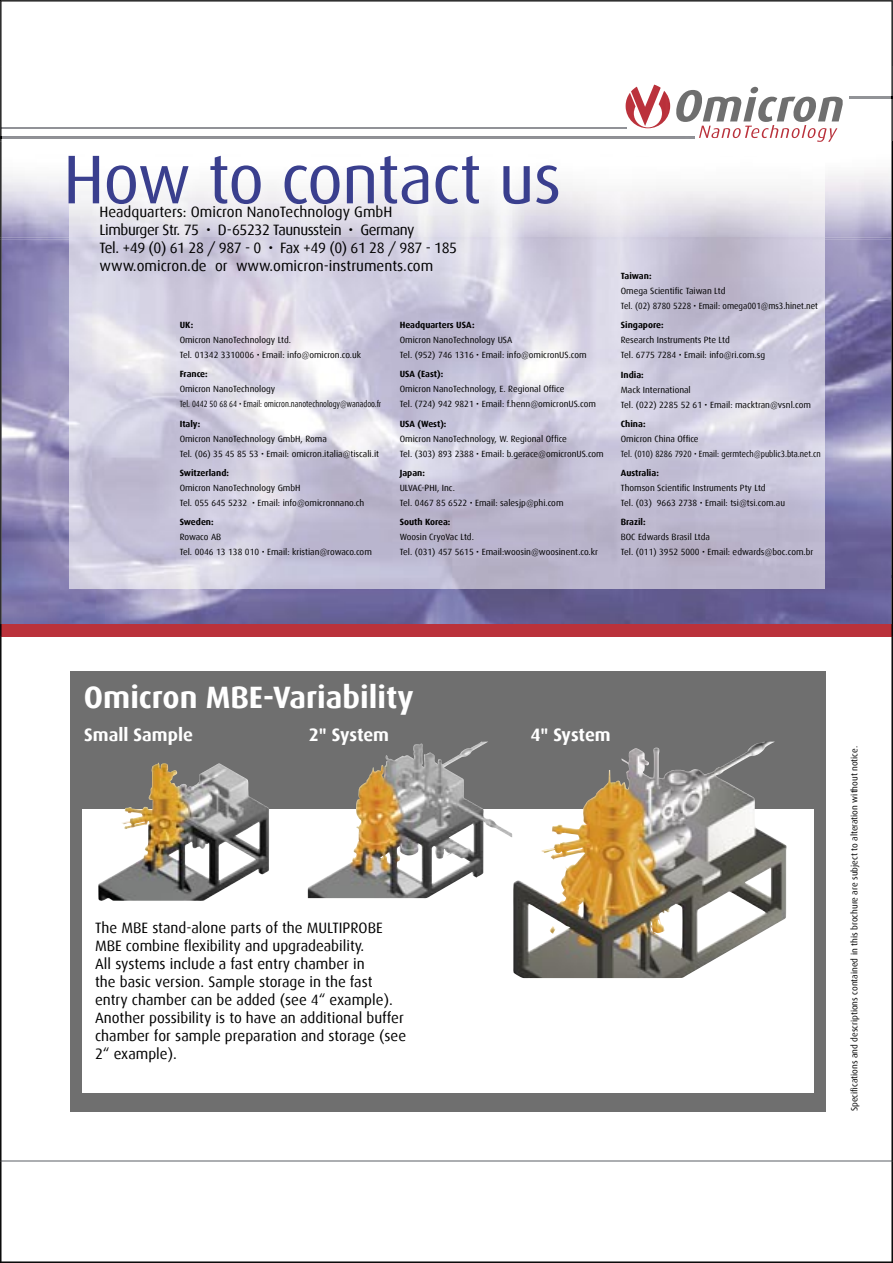
<style>
.page{position:relative;width:893px;height:1263px;background:#fff}
.page>*{position:absolute;margin:0;border:0;box-sizing:border-box;transform-origin:0 0}
.t1{font:69px "Dax";letter-spacing:-.015em;color:#3a3f8e}
.t2{font:700 30.9px "Dax";color:#fff}
.t3{font:700 18px "Dax";color:#fff}
.t4{font:15px/18px "Dax";color:#000}
.t5{font:9px/15px "Dax";color:#000}
.t6{font:700 9px "Dax";color:#000}
</style>
<div class="page">
<img style="left:54px;top:239px;width:51px;height:385px">
<img style="left:105px;top:577px;width:733px;height:47px">
<img style="left:825px;top:239px;width:13px;height:338px">
<img style="left:838px;top:239px;width:54px;height:385px">
<svg style="left:0;top:637px;width:893px;height:626px"></svg>
<hr style="left:892px;top:239px;width:1px;height:385px;background:#000">
<img style="left:0;top:239px;width:53px;height:385px">
<img style="left:0;top:0;width:893px;height:66px">
<img style="left:0;top:66px;width:893px;height:173px">
<hr style="left:0;top:1160px;width:893px;height:2px;background:#acaeb1">
<div style="left:0;top:624px;width:893px;height:13px;background:#ba323b"></div>
<img style="left:70px;top:157px;width:755px;height:431px">
<img style="left:70px;top:238px;width:755px;height:1px">
<div style="left:70px;top:671px;width:756px;height:441px;background:#6f6f6f"></div>
<div style="left:83px;top:810px;width:569px;height:283px;background:#fff"></div>
<div style="left:597px;top:810px;width:217px;height:283px;background:#fff"></div>
<img style="left:98px;top:762px;width:171px;height:139px">
<img style="left:513px;top:742px;width:274px;height:236px">
<img style="left:307px;top:742px;width:205px;height:156px">
<h1 class="t1" style="left:63px;top:141px;width:500px">How to contact us</h1>
<h3 class="t4" style="left:100px;top:203px;width:359px">Headquarters: Omicron NanoTechnology GmbH<br>Limburger Str. 75 • D-65232 Taunusstein • Germany<br>Tel. +49 (0) 61 28 / 987 - 0 • Fax +49 (0) 61 28 / 987 - 185 www.omicron.de or www.omicron-instruments.com</h3>
<p class="t6" style="left:180px;top:320px;width:15px">UK:</p>
<p class="t5" style="left:180px;top:333px;width:183px">Omicron NanoTechnology Ltd.<br>Tel. 01342 3310006 • Email: info@omicron.co.uk</p>
<p class="t6" style="left:180px;top:369px;width:30px">France:</p>
<p class="t5" style="left:180px;top:382px;width:203px">Omicron NanoTechnology<br>Tel. 0442 50 68 64 • Email: omicron.nanotechnology@wanadoo.fr</p>
<p class="t6" style="left:180px;top:418px;width:22px">Italy:</p>
<p class="t5" style="left:180px;top:431px;width:201px">Omicron NanoTechnology GmbH, Roma<br>Tel. (06) 35 45 85 53 • Email: omicron.italia@tiscali.it</p>
<p class="t6" style="left:180px;top:468px;width:51px">Switzerland:</p>
<p class="t5" style="left:180px;top:480px;width:186px">Omicron NanoTechnology GmbH<br>Tel. 055 645 5232 • Email: info@omicronnano.ch</p>
<p class="t6" style="left:180px;top:517px;width:36px">Sweden:</p>
<p class="t5" style="left:180px;top:530px;width:194px">Rowaco AB<br>Tel. 0046 13 138 010 • Email: kristian@rowaco.com</p>
<p class="t6" style="left:400px;top:320px;width:76px">Headquarters USA:</p>
<p class="t5" style="left:400px;top:333px;width:188px">Omicron NanoTechnology USA<br>Tel. (952) 746 1316 • Email: info@omicronUS.com</p>
<p class="t6" style="left:400px;top:369px;width:45px">USA (East):</p>
<p class="t5" style="left:400px;top:382px;width:198px">Omicron NanoTechnology, E. Regional Office<br>Tel. (724) 942 9821 • Email: f.henn@omicronUS.com</p>
<p class="t6" style="left:400px;top:418px;width:48px">USA (West):</p>
<p class="t5" style="left:400px;top:431px;width:206px">Omicron NanoTechnology, W. Regional Office<br>Tel. (303) 893 2388 • Email: b.gerace@omicronUS.com</p>
<p class="t6" style="left:400px;top:468px;width:27px">Japan:</p>
<p class="t5" style="left:400px;top:480px;width:165px">ULVAC-PHI, Inc.<br>Tel. 0467 85 6522 • Email: salesjp@phi.com</p>
<p class="t6" style="left:400px;top:517px;width:52px">South Korea:</p>
<p class="t5" style="left:400px;top:530px;width:200px">Woosin CryoVac Ltd.<br>Tel. (031) 457 5615 • Email:woosin@woosinent.co.kr</p>
<p class="t6" style="left:621px;top:271px;width:32px">Taiwan:</p>
<p class="t5" style="left:621px;top:284px;width:199px">Omega Scientific Taiwan Ltd<br>Tel. (02) 8780 5228 • Email: omega001@ms3.hinet.net</p>
<p class="t6" style="left:621px;top:320px;width:44px">Singapore:</p>
<p class="t5" style="left:621px;top:333px;width:146px">Research Instruments Pte Ltd<br>Tel. 6775 7284 • Email: info@ri.com.sg</p>
<p class="t6" style="left:621px;top:369px;width:24px">India:</p>
<p class="t5" style="left:621px;top:382px;width:192px">Mack International<br>Tel. (022) 2285 52 61 • Email: macktran@vsnl.com</p>
<p class="t6" style="left:621px;top:419px;width:26px">China:</p>
<p class="t5" style="left:621px;top:431px;width:202px">Omicron China Office<br>Tel. (010) 8286 7920 • Email: germtech@public3.bta.net.cn</p>
<p class="t6" style="left:621px;top:468px;width:40px">Australia:</p>
<p class="t5" style="left:621px;top:481px;width:166px">Thomson Scientific Instruments Pty Ltd<br>Tel. (03) 9663 2738 • Email: tsi@tsi.com.au</p>
<p class="t6" style="left:621px;top:517px;width:26px">Brazil:</p>
<p class="t5" style="left:621px;top:530px;width:194px">BOC Edwards Brasil Ltda<br>Tel. (011) 3952 5000 • Email: edwards@boc.com.br</p>
<h2 class="t2" style="left:84px;top:680px;width:331px">Omicron MBE-Variability</h2>
<h3 class="t3" style="left:84px;top:725px;width:110px">Small Sample</h3>
<h3 class="t3" style="left:309px;top:725px;width:82px">2" System</h3>
<h3 class="t3" style="left:530px;top:725px;width:82px">4" System</h3>
<p class="t4" style="left:95px;top:919px;width:313px">The MBE stand-alone parts of the MULTIPROBE MBE combine flexibility and upgradeability.<br>All systems include a fast entry chamber in<br>the basic version. Sample storage in the fast entry chamber can be added (see 4“ example).<br>Another possibility is to have an additional buffer chamber for sample preparation and storage (see 2“ example).</p>
<p class="t5" style="left:847px;top:1111px;width:367px;rotate:-90deg">Specifications and descriptions contained in this brochure are subject to alteration without notice.</p>
</div>
